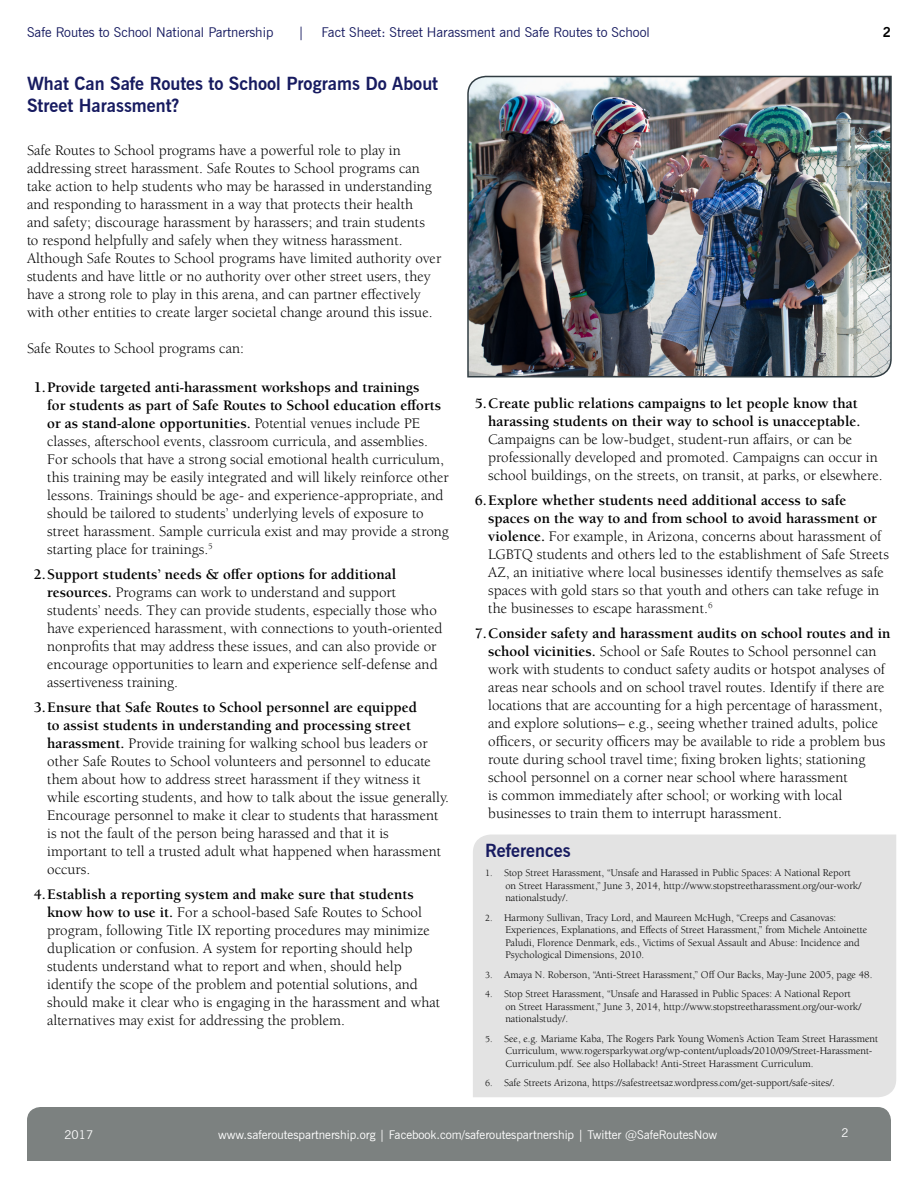
<style>
.page{position:relative;width:918px;height:1188px;background:#fff}
.page>*{position:absolute;margin:0;border:0;box-sizing:border-box;transform-origin:0 0}
.t1{font:700 18px/21.6px "News Gothic BT";color:#171b60}
.t2{font:15px/18px "Berkeley Std";color:#000}
.t3{font:700 15px/18px "Berkeley Std";color:#000;text-align:right}
.t4{font:13.5px "News Gothic BT";color:#171b60}
.t5{font:700 13.5px "News Gothic BT";color:#000}
.t6{font:12px "News Gothic BT";color:#fff}
.t7{font:10.5px/12.6px "Berkeley Std";color:#000}
.s1{font-weight:700}
.s2{font-size:9.6px}
</style>
<div class="page">
<div style="left:27px;top:1107px;width:864px;height:54px;background:#7c8180"></div>
<img style="left:467px;top:75px;width:425px;height:303px">
<div style="left:473px;top:835px;width:423px;height:262px;background:#e3e3e3"></div>
<p class="t4" style="left:27px;top:24px;width:248px">Safe Routes to School National Partnership</p>
<p class="t4" style="left:298px;top:24px;width:8px">|</p>
<p class="t4" style="left:321px;top:24px;width:330px">Fact Sheet: Street Harassment and Safe Routes to School</p>
<p class="t5" style="left:883px;top:24px;width:10px">2</p>
<p class="t1" style="left:27px;top:73px;width:413px">What Can Safe Routes to School Programs Do About<br>Street Harassment?</p>
<p class="t2" style="left:27px;top:141px;width:416px">Safe Routes to School programs have a powerful role to play in addressing street harassment. Safe Routes to School programs can take action to help students who may be harassed in understanding and responding to harassment in a way that protects their health<br>and safety; discourage harassment by harassers; and train students<br>to respond helpfully and safely when they witness harassment.<br>Although Safe Routes to School programs have limited authority over students and have little or no authority over other street users, they have a strong role to play in this arena, and can partner effectively with other entities to create larger societal change around this issue.</p>
<p class="t2" style="left:27px;top:339px;width:219px">Safe Routes to School programs can:</p>
<p class="t2" style="left:47px;top:379px;width:403px;text-indent:-14px"><span class="s1">1.Provide targeted anti-harassment workshops and trainings<br>for students as part of Safe Routes to School education efforts or as stand-alone opportunities.</span> Potential venues include PE classes, afterschool events, classroom curricula, and assemblies.<br>For schools that have a strong social emotional health curriculum, this training may be easily integrated and will likely reinforce other lessons. Trainings should be age- and experience-appropriate, and should be tailored to students’ underlying levels of exposure to street harassment. Sample curricula exist and may provide a strong starting place for trainings.<sup>5</sup></p>
<p class="t2" style="left:47px;top:566px;width:397px;text-indent:-14px"><span class="s1">2.Support students’ needs &amp; offer options for additional resources.</span> Programs can work to understand and support students’ needs. They can provide students, especially those who have experienced harassment, with connections to youth-oriented nonprofits that may address these issues, and can also provide or encourage opportunities to learn and experience self-defense and assertiveness training.</p>
<p class="t2" style="left:47px;top:699px;width:403px;text-indent:-14px"><span class="s1">3.Ensure that Safe Routes to School personnel are equipped<br>to assist students in understanding and processing street harassment.</span> Provide training for walking school bus leaders or other Safe Routes to School volunteers and personnel to educate them about how to address street harassment if they witness it while escorting students, and how to talk about the issue generally.<br>Encourage personnel to make it clear to students that harassment is not the fault of the person being harassed and that it is important to tell a trusted adult what happened when harassment occurs.</p>
<p class="t2" style="left:47px;top:886px;width:394px;text-indent:-14px"><span class="s1">4.Establish a reporting system and make sure that students know how to use it.</span> For a school-based Safe Routes to School program, following Title IX reporting procedures may minimize duplication or confusion. A system for reporting should help students understand what to report and when, should help identify the scope of the problem and potential solutions, and should make it clear who is engaging in the harassment and what alternatives may exist for addressing the problem.</p>
<p class="t3" style="left:475px;top:395px;width:387px">5.Create public relations campaigns to let people know that harassing students on their way to school is unacceptable.</p>
<p class="t2" style="left:488px;top:431px;width:396px">Campaigns can be low-budget, student-run affairs, or can be professionally developed and promoted. Campaigns can occur in school buildings, on the streets, on transit, at parks, or elsewhere.</p>
<p class="t2" style="left:488px;top:492px;width:402px;text-indent:-14px"><span class="s1">6.Explore whether students need additional access to safe spaces on the way to and from school to avoid harassment or violence.</span> For example, in Arizona, concerns about harassment of LGBTQ students and others led to the establishment of Safe Streets AZ, an initiative where local businesses identify themselves as safe spaces with gold stars so that youth and others can take refuge in the businesses to escape harassment.<sup>6</sup></p>
<p class="t2" style="left:488px;top:625px;width:404px;text-indent:-14px"><span class="s1">7.Consider safety and harassment audits on school routes and in school vicinities.</span> School or Safe Routes to School personnel can work with students to conduct safety audits or hotspot analyses of areas near schools and on school travel routes. Identify if there are locations that are accounting for a high percentage of harassment, and explore solutions– e.g., seeing whether trained adults, police officers, or security officers may be available to ride a problem bus route during school travel time; fixing broken lights; stationing school personnel on a corner near school where harassment<br>is common immediately after school; or working with local businesses to train them to interrupt harassment.</p>
<p class="t1" style="left:485px;top:839px;width:87px">References</p>
<p class="t7" style="left:505px;top:867px;width:357px;text-indent:-20px"><span class="s2">1.</span> Stop Street Harassment, “Unsafe and Harassed in Public Spaces: A National Report on Street Harassment,” June 3, 2014, http://www.stopstreetharassment.org/our-work/ nationalstudy/.</p>
<p class="t7" style="left:505px;top:911px;width:363px;text-indent:-20px"><span class="s2">2.</span> Harmony Sullivan, Tracy Lord, and Maureen McHugh, “Creeps and Casanovas:<br>Experiences, Explanations, and Effects of Street Harassment,” from Michele Antoinette Paludi, Florence Denmark, eds., Victims of Sexual Assault and Abuse: Incidence and Psychological Dimensions, 2010.</p>
<p class="t7" style="left:485px;top:968px;width:389px"><span class="s2">3.</span> Amaya N. Roberson, “Anti-Street Harassment,” Off Our Backs, May-June 2005, page 48.</p>
<p class="t7" style="left:505px;top:988px;width:357px;text-indent:-20px"><span class="s2">4.</span> Stop Street Harassment, “Unsafe and Harassed in Public Spaces: A National Report on Street Harassment,” June 3, 2014, http://www.stopstreetharassment.org/our-work/ nationalstudy/.</p>
<p class="t7" style="left:505px;top:1032px;width:375px;text-indent:-20px"><span class="s2">5.</span> See, e.g. Mariame Kaba, The Rogers Park Young Women’s Action Team Street Harassment<br>Curriculum, www.rogersparkywat.org/wp-content/uploads/2010/09/Street-Harassment-<br>Curriculum.pdf. See also Hollaback! Anti-Street Harassment Curriculum.</p>
<p class="t7" style="left:485px;top:1077px;width:351px"><span class="s2">6.</span> Safe Streets Arizona, https://safestreetsaz.wordpress.com/get-support/safe-sites/.</p>
<p class="t6" style="left:64px;top:1128px;width:30px">2017</p>
<p class="t6" style="left:218px;top:1127px;width:501px">www.saferoutespartnership.org | Facebook.com/saferoutespartnership | Twitter @SafeRoutesNow</p>
<p class="t6" style="left:841px;top:1126px;width:9px">2</p>
</div>
